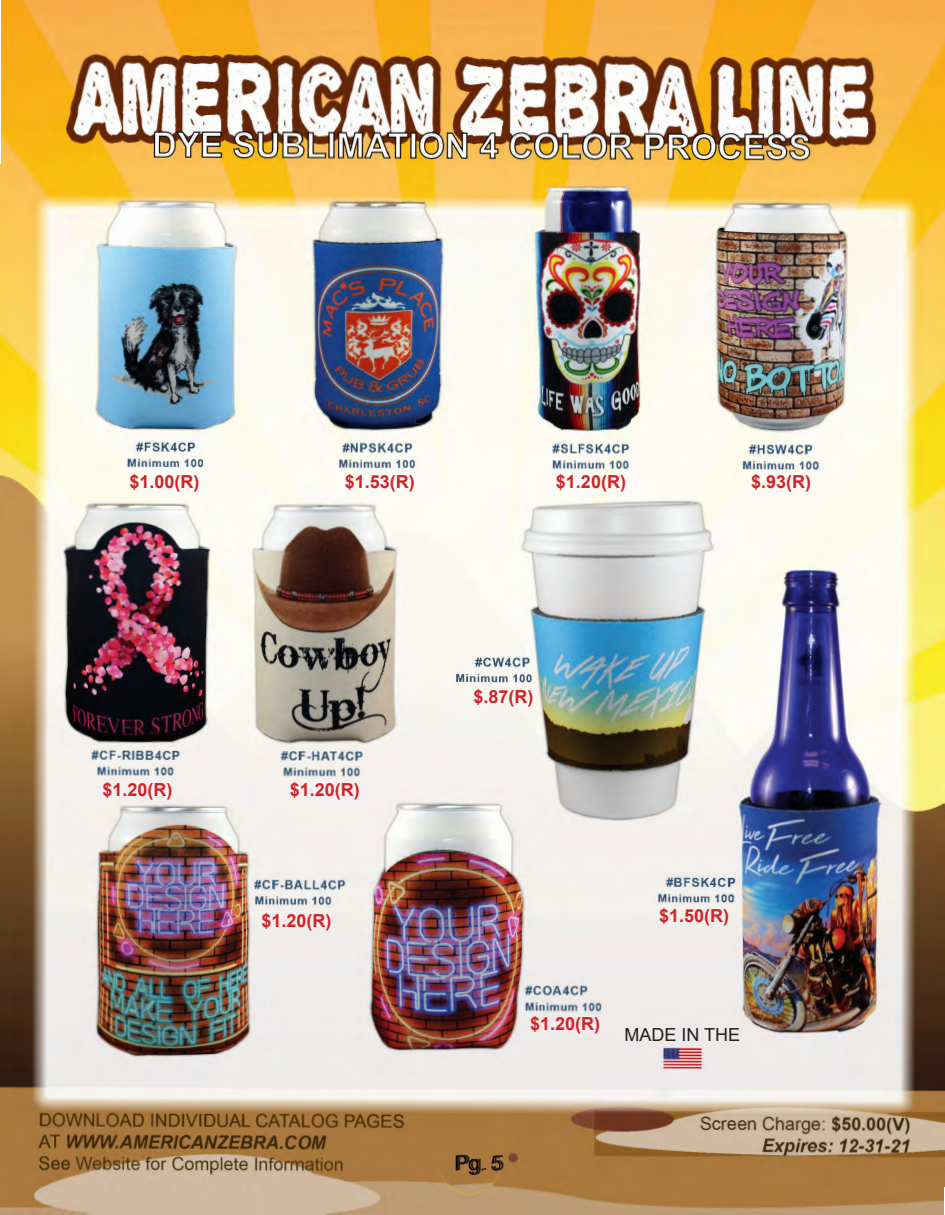
<style>
.page{position:relative;width:945px;height:1215px;background:#fff}
.page>*{position:absolute;margin:0;border:0;box-sizing:border-box;transform-origin:0 0}
.t1{font:21px "Arial";color:#231f20}
.t2{font:700 18px "Arial";color:#d1232a}
.t3{font:18px "Arial";color:#231f20}
</style>
<div class="page">
<img style="left:0;top:0;width:945px;height:1215px">
<p class="t2" style="left:345px;top:469px;width:72px">$1.53(R)</p>
<p class="t2" style="left:556px;top:469px;width:72px">$1.20(R)</p>
<p class="t2" style="left:130px;top:469px;width:72px">$1.00(R)</p>
<p class="t2" style="left:751px;top:469px;width:62px">$.93(R)</p>
<p class="t2" style="left:103px;top:777px;width:72px">$1.20(R)</p>
<p class="t2" style="left:290px;top:777px;width:72px">$1.20(R)</p>
<p class="t2" style="left:261px;top:908px;width:72px">$1.20(R)</p>
<p class="t2" style="left:474px;top:684px;width:62px">$.87(R)</p>
<p class="t2" style="left:659px;top:903px;width:72px">$1.50(R)</p>
<p class="t2" style="left:530px;top:1011px;width:72px">$1.20(R)</p>
<p class="t3" style="left:624px;top:1022px;width:117px">MADE IN THE</p>
<p class="t1" style="left:456px;top:1148px;width:49px">Pg. 5</p>
</div>
